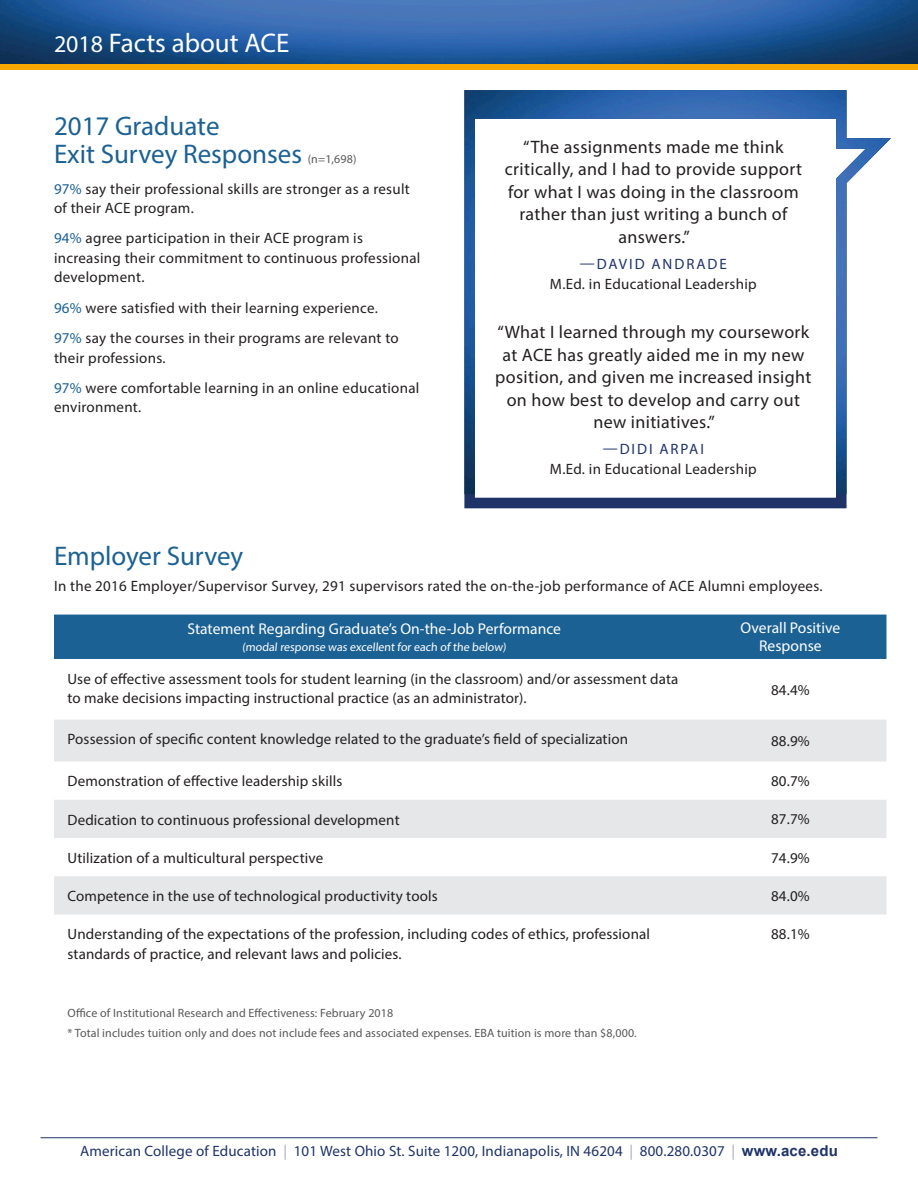
<style>
.page{position:relative;width:918px;height:1188px;background:#fff}
.page>*{position:absolute;margin:0;border:0;box-sizing:border-box;transform-origin:0 0}
.Subheader{font:27px/28.5px "Myriad Pro";color:#1b6194}
.t1{font:27px "Myriad Pro";color:#fff}
.t2{font:18px/22.5px "Myriad Pro";letter-spacing:.02em;color:#231f20;text-align:center}
.Table_Header{font:15.6px/18px "Myriad Pro";color:#fff;text-align:center}
.Table_Body{font:15px/19.5px "Myriad Pro";letter-spacing:.01em;color:#231f20}
.Body_Copy{font:15px/19.5px "Myriad Pro";letter-spacing:.02em;color:#231f20}
.Quote_name{font:15px "Myriad Pro";letter-spacing:.01em;color:#1f3369}
.Quote_Program{font:15px "Myriad Pro";letter-spacing:.02em;color:#231f20}
.Quote_name-2{font:15px "Myriad Pro";letter-spacing:.13em;color:#1f3369}
.Table_Body-2{font:12px "Myriad Pro";letter-spacing:.01em;color:#57585a}
.Table_Header-2{font:12px "Myriad Pro";color:#fff}
.Subheader-2{font:12px "Myriad Pro";color:#57585a}
.s1{font-size:24px}
.s2{color:#1b6194}
.s3{color:#a7a6bf}
.s4{font-family:"Arial";font-weight:700}
</style>
<div class="page">
<div style="left:0;top:0;width:918px;height:70px;background:#f6a800"></div>
<img style="left:0;top:0;width:918px;height:64px">
<div style="left:54px;top:615px;width:832px;height:44px;background:#1b6194"></div>
<svg style="left:54px;top:720px;width:832px;height:195px;fill:#e6e7e9"></svg>
<svg style="left:464px;top:494px;width:383px;height:14px;fill:#1f3369"></svg>
<img style="left:464px;top:90px;width:427px;height:404px">
<hr style="left:40px;top:1137px;width:838px;height:1px;background:#1f3369">
<p class="t1" style="left:54px;top:26px;width:237px"><span class="s1">2018</span> Facts about ACE</p>
<p class="Subheader" style="left:54px;top:111px;width:250px">2017 Graduate<br>Exit Survey Responses</p>
<p class="Subheader-2" style="left:308px;top:152px;width:50px">(n=1,698)</p>
<p class="Body_Copy" style="left:54px;top:179px;width:357px"><span class="s2">97%</span> say their professional skills are stronger as a result of their ACE program.</p>
<p class="Body_Copy" style="left:54px;top:228px;width:368px"><span class="s2">94%</span> agree participation in their ACE program is increasing their commitment to continuous professional development.</p>
<p class="Body_Copy" style="left:54px;top:298px;width:325px"><span class="s2">96%</span> were satisfied with their learning experience.</p>
<p class="Body_Copy" style="left:54px;top:328px;width:346px"><span class="s2">97%</span> say the courses in their programs are relevant to their professions.</p>
<p class="Body_Copy" style="left:54px;top:378px;width:367px"><span class="s2">97%</span> were comfortable learning in an online educational environment.</p>
<p class="t2" style="left:505px;top:135px;width:299px">“The assignments made me think critically, and I had to provide support for what I was doing in the classroom rather than just writing a bunch of answers.”</p>
<p class="Quote_name-2" style="left:580px;top:255px;width:149px">—DAVID ANDRADE</p>
<p class="Quote_Program" style="left:550px;top:274px;width:208px">M.Ed. in Educational Leadership</p>
<p class="t2" style="left:495px;top:321px;width:318px">“What I learned through my coursework at ACE has greatly aided me in my new position, and given me increased insight on how best to develop and carry out new initiatives.”</p>
<p class="Quote_name-2" style="left:603px;top:440px;width:103px">—DIDI ARPAI</p>
<p class="Quote_Program" style="left:550px;top:460px;width:208px">M.Ed. in Educational Leadership</p>
<p class="Subheader" style="left:54px;top:541px;width:191px">Employer Survey</p>
<p class="Body_Copy" style="left:54px;top:576px;width:770px">In the 2016 Employer/Supervisor Survey, 291 supervisors rated the on-the-job performance of ACE Alumni employees.</p>
<p class="Table_Header" style="left:187px;top:620px;width:375px">Statement Regarding Graduate’s On-the-Job Performance</p>
<p class="Table_Header-2" style="left:242px;top:639px;width:267px">(modal response was excellent for each of the below)</p>
<p class="Table_Header" style="left:741px;top:619px;width:101px">Overall Positive<br>Response</p>
<p class="Table_Body" style="left:68px;top:669px;width:612px">Use of effective assessment tools for student learning (in the classroom) and/or assessment data to make decisions impacting instructional practice (as an administrator).</p>
<p class="Table_Body" style="left:771px;top:680px;width:40px">84.4%</p>
<p class="Table_Body" style="left:68px;top:729px;width:562px">Possession of specific content knowledge related to the graduate’s field of specialization</p>
<p class="Table_Body" style="left:771px;top:731px;width:40px">88.9%</p>
<p class="Table_Body" style="left:68px;top:771px;width:276px">Demonstration of effective leadership skills</p>
<p class="Table_Body" style="left:771px;top:771px;width:40px">80.7%</p>
<p class="Table_Body" style="left:68px;top:810px;width:334px">Dedication to continuous professional development</p>
<p class="Table_Body" style="left:771px;top:809px;width:40px">87.7%</p>
<p class="Table_Body" style="left:68px;top:848px;width:257px">Utilization of a multicultural perspective</p>
<p class="Table_Body" style="left:771px;top:848px;width:40px">74.9%</p>
<p class="Table_Body" style="left:68px;top:886px;width:372px">Competence in the use of technological productivity tools</p>
<p class="Table_Body" style="left:771px;top:886px;width:40px">84.0%</p>
<p class="Table_Body" style="left:68px;top:924px;width:584px">Understanding of the expectations of the profession, including codes of ethics, professional standards of practice, and relevant laws and policies.</p>
<p class="Table_Body" style="left:771px;top:924px;width:40px">88.1%</p>
<p class="Table_Body-2" style="left:68px;top:1006px;width:327px">Office of Institutional Research and Effectiveness: February 2018</p>
<p class="Table_Body-2" style="left:68px;top:1025px;width:571px">* Total includes tuition only and does not include fees and associated expenses. EBA tuition is more than $8,000.</p>
<p class="Quote_name" style="left:80px;top:1141px;width:759px">American College of Education <span class="s3">|</span> 101 West Ohio St. Suite 1200, Indianapolis, IN 46204 <span class="s3">|</span> 800.280.0307 <span class="s3">|</span> <span class="s4">www.ace.edu</span></p>
</div>
